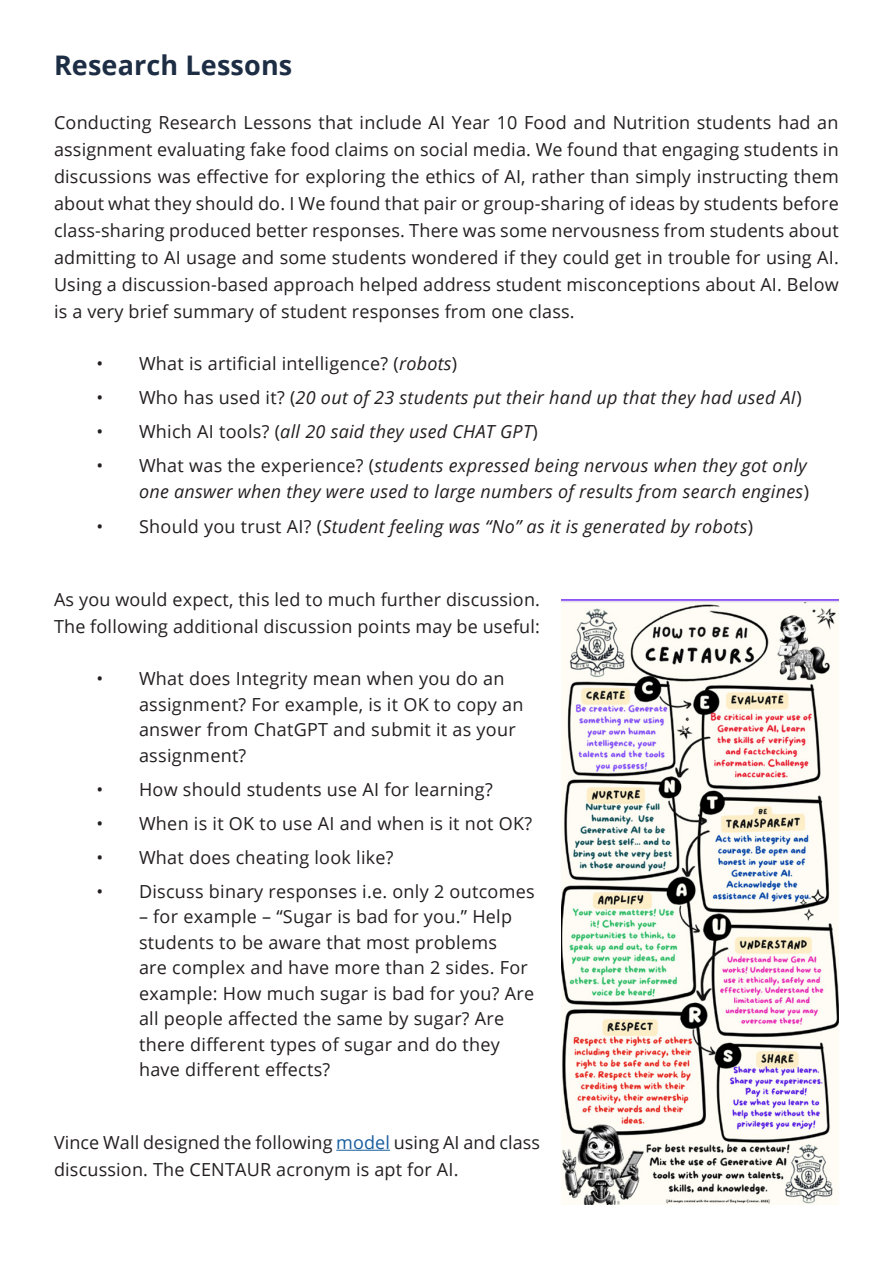
<style>
.page{position:relative;width:893px;height:1263px;background:#fff}
.page>*{position:absolute;margin:0;border:0;box-sizing:border-box;transform-origin:0 0}
.t1{font:700 27px "Open Sans";letter-spacing:.005em;color:#1d2d44}
.Bullet_points{font:18px/27px "Open Sans";letter-spacing:.015em;color:#231f20}
.Bullet_points-2{font:italic 18px/25.5px "Open Sans";letter-spacing:.015em;color:#231f20;text-align:right}
.s1{font-style:italic}
.s2{font-style:normal}
.s3{color:#175d9e}
</style>
<div class="page">
<hr style="left:336px;top:1150px;width:54px;height:1px;background:#175d9e">
<img style="left:562px;top:599px;width:277px;height:605px">
<p class="t1" style="left:54px;top:46px;width:240px">Research Lessons</p>
<p class="Bullet_points" style="left:54px;top:108px;width:786px;text-align:justify">Conducting Research Lessons that include AI Year 10 Food and Nutrition students had an assignment evaluating fake food claims on social media. We found that engaging students in discussions was effective for exploring the ethics of AI, rather than simply instructing them about what they should do. I We found that pair or group-sharing of ideas by students before class-sharing produced better responses. There was some nervousness from students about admitting to AI usage and some students wondered if they could get in trouble for using AI.<br>Using a discussion-based approach helped address student misconceptions about AI. Below is a very brief summary of student responses from one class.</p>
<p class="Bullet_points" style="left:97px;top:350px;width:362px">• What is artificial intelligence? (<span class="s1">robots</span>)</p>
<p class="Bullet_points-2" style="left:97px;top:384px;width:707px"><span class="s2">• Who has used it? (</span>20 out of 23 students put their hand up that they had used AI<span class="s2">)</span></p>
<p class="Bullet_points-2" style="left:97px;top:418px;width:443px"><span class="s2">• Which AI tools? (</span>all 20 said they used CHAT GPT<span class="s2">)</span></p>
<p class="Bullet_points-2" style="left:97px;top:452px;width:714px"><span class="s2">• What was the experience? (</span>students expressed being nervous when they got only one answer when they were used to large numbers of results from search engines<span class="s2">)</span></p>
<p class="Bullet_points-2" style="left:97px;top:513px;width:658px"><span class="s2">• Should you trust AI? (</span>Student feeling was “No” as it is generated by robots<span class="s2">)</span></p>
<p class="Bullet_points" style="left:54px;top:585px;width:488px">As you would expect, this led to much further discussion.<br>The following additional discussion points may be useful:</p>
<p class="Bullet_points" style="left:139px;top:665px;width:386px;line-height:25.5px;text-indent:-43px">• What does Integrity mean when you do an assignment? For example, is it OK to copy an answer from ChatGPT and submit it as your assignment?</p>
<p class="Bullet_points" style="left:97px;top:775px;width:398px">• How should students use AI for learning?</p>
<p class="Bullet_points" style="left:97px;top:809px;width:437px">• When is it OK to use AI and when is it not OK?</p>
<p class="Bullet_points" style="left:97px;top:843px;width:299px">• What does cheating look like?</p>
<p class="Bullet_points" style="left:97px;top:877px;width:440px">• Discuss binary responses i.e. only 2 outcomes</p>
<p class="Bullet_points" style="left:139px;top:903px;width:397px;line-height:25.5px">– for example – “Sugar is bad for you.” Help students to be aware that most problems<br>are complex and have more than 2 sides. For example: How much sugar is bad for you? Are all people affected the same by sugar? Are there different types of sugar and do they have different effects?</p>
<p class="Bullet_points" style="left:54px;top:1128px;width:488px">Vince Wall designed the following <span class="s3">model</span> using AI and class discussion. The CENTAUR acronym is apt for AI.</p>
</div>
